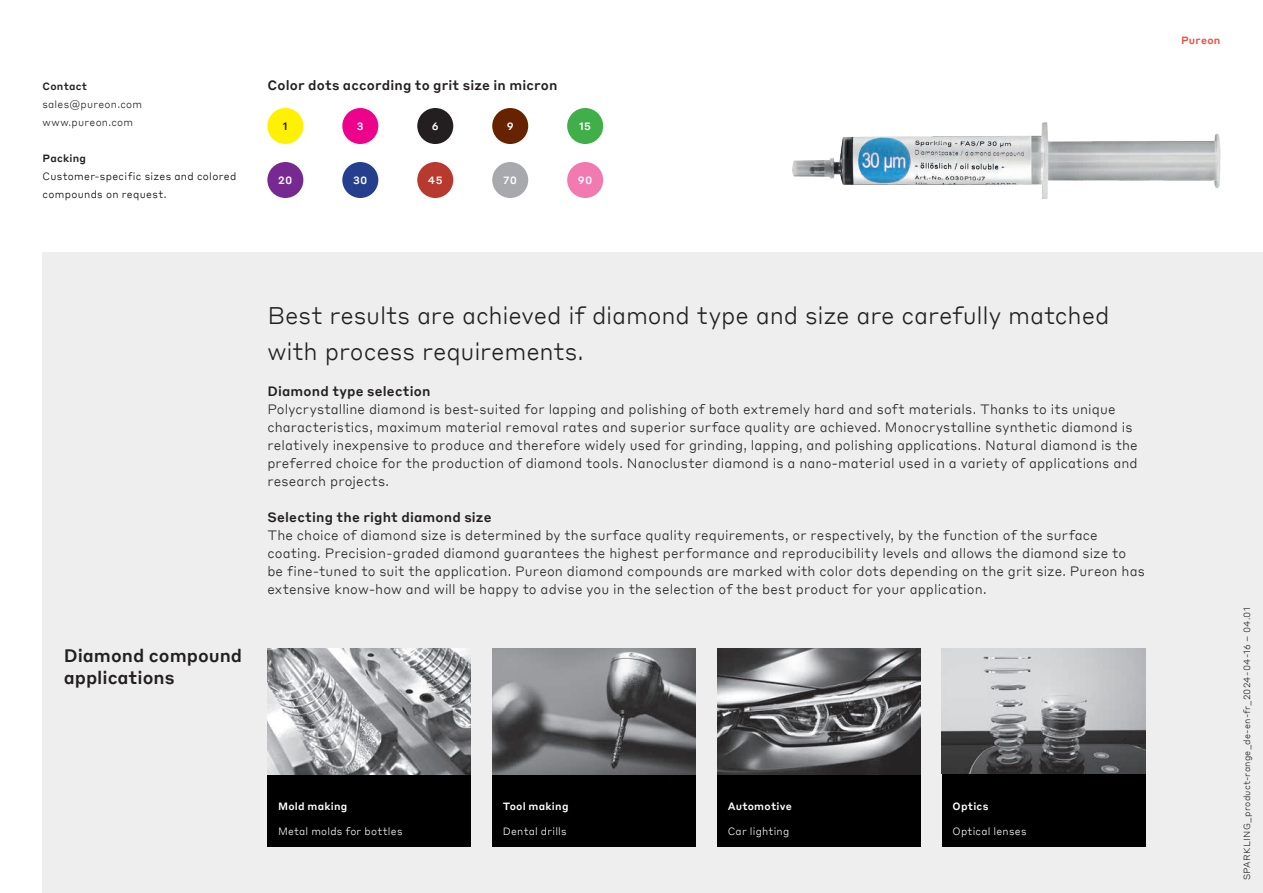
<style>
.page{position:relative;width:1263px;height:893px;background:#fff}
.page>*{position:absolute;margin:0;border:0;box-sizing:border-box;transform-origin:0 0}
.t1{font:300 24px/36px "Styrene BTT";letter-spacing:-.005em;color:#231f20}
.t2{font:500 18px/22.5px "Styrene BTT";color:#231f20}
.t3{font:300 13.5px/18px "Styrene BTT";letter-spacing:.01em;color:#231f20}
.t4{font:500 13.5px "Styrene BTT";letter-spacing:.015em;color:#231f20}
.t5{font:300 10.5px "Styrene BTT";letter-spacing:.02em;color:#fff}
.t6{font:500 10.5px "Styrene BTT";letter-spacing:.02em;color:#fff}
.t7{font:300 10.5px/18px "Styrene BTT";letter-spacing:.03em;color:#000}
.t8{font:300 10.5px/18px "Styrene BTT";letter-spacing:.02em;color:#231f20}
.t9{font:500 10.5px "Styrene BTT";letter-spacing:.02em;color:#231f20}
.t10{font:500 10.5px "Styrene BTT";letter-spacing:.02em;color:#ef4d3d}
.t11{font:300 9px "Styrene BTT";letter-spacing:.025em;color:#231f20}
</style>
<div class="page">
<hr style="left:1262px;top:90px;width:1px;height:144px;background:#000">
<div style="left:43px;top:252px;width:1220px;height:641px;background:#eeeeef"></div>
<div style="left:267px;top:774px;width:204px;height:72px;background:#000"></div>
<div style="left:492px;top:774px;width:204px;height:72px;background:#000"></div>
<div style="left:717px;top:774px;width:204px;height:72px;background:#000"></div>
<div style="left:942px;top:774px;width:203px;height:72px;background:#000"></div>
<img style="left:267px;top:648px;width:204px;height:126px">
<img style="left:492px;top:648px;width:204px;height:126px">
<img style="left:717px;top:648px;width:204px;height:126px">
<img style="left:942px;top:648px;width:203px;height:126px">
<div style="left:267px;top:108px;width:36px;height:36px;background:#fff101;border-radius:50%"></div>
<div style="left:342px;top:108px;width:36px;height:36px;background:#ed028c;border-radius:50%"></div>
<div style="left:417px;top:108px;width:36px;height:36px;background:#231f20;border-radius:50%"></div>
<div style="left:492px;top:108px;width:36px;height:36px;background:#672300;border-radius:50%"></div>
<div style="left:567px;top:108px;width:36px;height:36px;background:#40ae49;border-radius:50%"></div>
<div style="left:267px;top:162px;width:36px;height:36px;background:#762a91;border-radius:50%"></div>
<div style="left:342px;top:162px;width:36px;height:36px;background:#253f8e;border-radius:50%"></div>
<div style="left:417px;top:162px;width:36px;height:36px;background:#b8392d;border-radius:50%"></div>
<div style="left:492px;top:162px;width:36px;height:36px;background:#a8a9ad;border-radius:50%"></div>
<div style="left:567px;top:162px;width:36px;height:36px;background:#f17bb0;border-radius:50%"></div>
<img style="left:792px;top:122px;width:428px;height:76px">
<p class="t9" style="left:43px;top:77px;width:46px">Contact</p>
<p class="t8" style="left:43px;top:94px;width:101px">sales@pureon.com www.pureon.com</p>
<p class="t9" style="left:43px;top:149px;width:45px">Packing</p>
<p class="t7" style="left:43px;top:166px;width:195px">Customer-specific sizes and colored compounds on request.</p>
<p class="t4" style="left:267px;top:74px;width:292px">Color dots according to grit size in micron</p>
<p class="t9" style="left:283px;top:117px;width:6px">1</p>
<p class="t6" style="left:357px;top:117px;width:8px">3</p>
<p class="t6" style="left:432px;top:117px;width:8px">6</p>
<p class="t6" style="left:507px;top:117px;width:8px">9</p>
<p class="t6" style="left:579px;top:117px;width:13px">15</p>
<p class="t6" style="left:278px;top:171px;width:16px">20</p>
<p class="t6" style="left:353px;top:171px;width:16px">30</p>
<p class="t6" style="left:428px;top:171px;width:16px">45</p>
<p class="t6" style="left:503px;top:171px;width:15px">70</p>
<p class="t6" style="left:578px;top:171px;width:16px">90</p>
<p class="t10" style="left:1181px;top:31px;width:41px">Pureon</p>
<h2 class="t2" style="left:64px;top:643px;width:180px">Diamond compound applications</h2>
<h1 class="t1" style="left:267px;top:296px;width:843px">Best results are achieved if diamond type and size are carefully matched with process requirements.</h1>
<p class="t4" style="left:267px;top:380px;width:165px">Diamond type selection</p>
<p class="t3" style="left:267px;top:399px;width:872px">Polycrystalline diamond is best-suited for lapping and polishing of both extremely hard and soft materials. Thanks to its unique characteristics, maximum material removal rates and superior surface quality are achieved. Monocrystalline synthetic diamond is relatively inexpensive to produce and therefore widely used for grinding, lapping, and polishing applications. Natural diamond is the preferred choice for the production of diamond tools. Nanocluster diamond is a nano-material used in a variety of applications and research projects.</p>
<p class="t4" style="left:267px;top:506px;width:226px">Selecting the right diamond size</p>
<p class="t3" style="left:267px;top:525px;width:879px">The choice of diamond size is determined by the surface quality requirements, or respectively, by the function of the surface coating. Precision-graded diamond guarantees the highest performance and reproducibility levels and allows the diamond size to be fine-tuned to suit the application. Pureon diamond compounds are marked with color dots depending on the grit size. Pureon has extensive know-how and will be happy to advise you in the selection of the best product for your application.</p>
<p class="t6" style="left:278px;top:797px;width:71px">Mold making</p>
<p class="t5" style="left:278px;top:823px;width:126px">Metal molds for bottles</p>
<p class="t6" style="left:503px;top:797px;width:67px">Tool making</p>
<p class="t5" style="left:503px;top:823px;width:65px">Dental drills</p>
<p class="t6" style="left:728px;top:797px;width:66px">Automotive</p>
<p class="t5" style="left:728px;top:823px;width:63px">Car lighting</p>
<p class="t6" style="left:952px;top:797px;width:37px">Optics</p>
<p class="t5" style="left:952px;top:823px;width:75px">Optical lenses</p>
<p class="t11" style="left:1239px;top:880px;width:274px;rotate:-90deg">SPARKLING_product-range_de-en-fr_2024-04-16 – 04.01</p>
</div>
